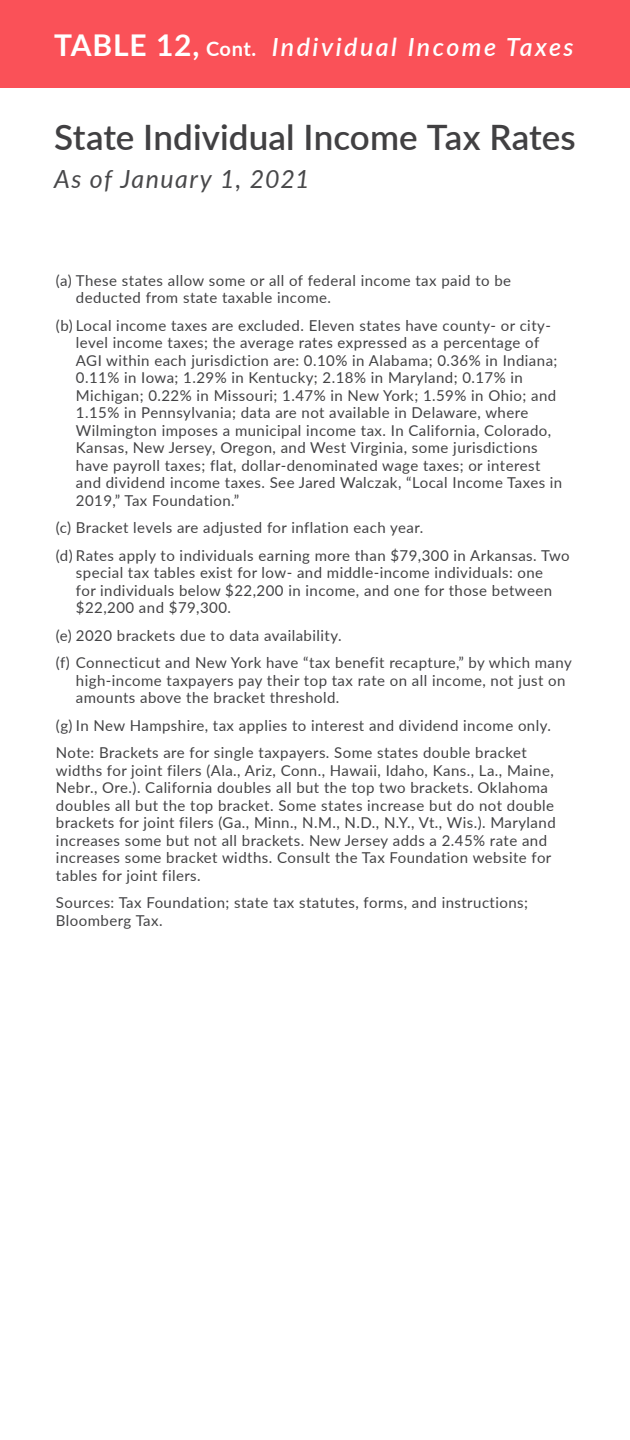
<style>
.page{position:relative;width:630px;height:1440px;background:#fff}
.page>*{position:absolute;margin:0;border:0;box-sizing:border-box;transform-origin:0 0}
.t1{font:600 35px "Lato";letter-spacing:.005em;color:#414042}
.t2{font:700 30px "Lato";letter-spacing:.03em;color:#fff}
.t3{font:italic 600 25px "Lato";letter-spacing:.1em;color:#fff}
.t4{font:italic 25px "Lato";letter-spacing:.055em;color:#48484a}
.t5{font:15px/17.5px "Lato";letter-spacing:.03em;color:#434345}
.s1{font-size:20px}
</style>
<div class="page">
<div style="left:0;top:0;width:630px;height:88px;background:#fa5158"></div>
<h2 class="t2" style="left:54px;top:23px;width:204px">TABLE 12, <span class="s1">Cont.</span></h2>
<h3 class="t3" style="left:272px;top:29px;width:304px">Individual Income Taxes</h3>
<h1 class="t1" style="left:54px;top:112px;width:523px">State Individual Income Tax Rates</h1>
<h3 class="t4" style="left:54px;top:161px;width:257px">As of January 1, 2021</h3>
<p class="t5" style="left:76px;top:271px;width:437px;text-indent:-20px">(a) These states allow some or all of federal income tax paid to be deducted from state taxable income.</p>
<p class="t5" style="left:76px;top:316px;width:488px;text-indent:-20px">(b) Local income taxes are excluded. Eleven states have county- or city&shy;level income taxes; the average rates expressed as a percentage of AGI within each jurisdiction are: 0.10% in Alabama; 0.36% in Indiana; 0.11% in Iowa; 1.29% in Kentucky; 2.18% in Maryland; 0.17% in Michigan; 0.22% in Missouri; 1.47% in New York; 1.59% in Ohio; and 1.15% in Pennsylvania; data are not available in Delaware, where Wilmington imposes a municipal income tax. In California, Colorado, Kansas, New Jersey, Oregon, and West Virginia, some jurisdictions have payroll taxes; flat, dollar-denominated wage taxes; or interest and dividend income taxes. See Jared Walczak, “Local Income Taxes in 2019,” Tax Foundation.”</p>
<p class="t5" style="left:56px;top:513px;width:515px;line-height:27.5px">(c) Bracket levels are adjusted for inflation each year.<br>(d) Rates apply to individuals earning more than $79,300 in Arkansas. Two</p>
<p class="t5" style="left:76px;top:563px;width:478px">special tax tables exist for low- and middle-income individuals: one for individuals below $22,200 in income, and one for those between $22,200 and $79,300.</p>
<p class="t5" style="left:56px;top:621px;width:517px;line-height:27.5px">(e) 2020 brackets due to data availability.<br>(f) Connecticut and New York have “tax benefit recapture,” by which many</p>
<p class="t5" style="left:76px;top:671px;width:491px">high-income taxpayers pay their top tax rate on all income, not just on amounts above the bracket threshold.</p>
<p class="t5" style="left:56px;top:711px;width:497px;line-height:27.5px">(g) In New Hampshire, tax applies to interest and dividend income only.<br>Note: Brackets are for single taxpayers. Some states double bracket</p>
<p class="t5" style="left:56px;top:761px;width:501px">widths for joint filers (Ala., Ariz, Conn., Hawaii, Idaho, Kans., La., Maine, Nebr., Ore.). California doubles all but the top two brackets. Oklahoma doubles all but the top bracket. Some states increase but do not double brackets for joint filers (Ga., Minn., N.M., N.D., N.Y., Vt., Wis.). Maryland increases some but not all brackets. New Jersey adds a 2.45% rate and increases some bracket widths. Consult the Tax Foundation website for tables for joint filers.</p>
<p class="t5" style="left:56px;top:894px;width:474px">Sources: Tax Foundation; state tax statutes, forms, and instructions;<br>Bloomberg Tax.</p>
</div>
